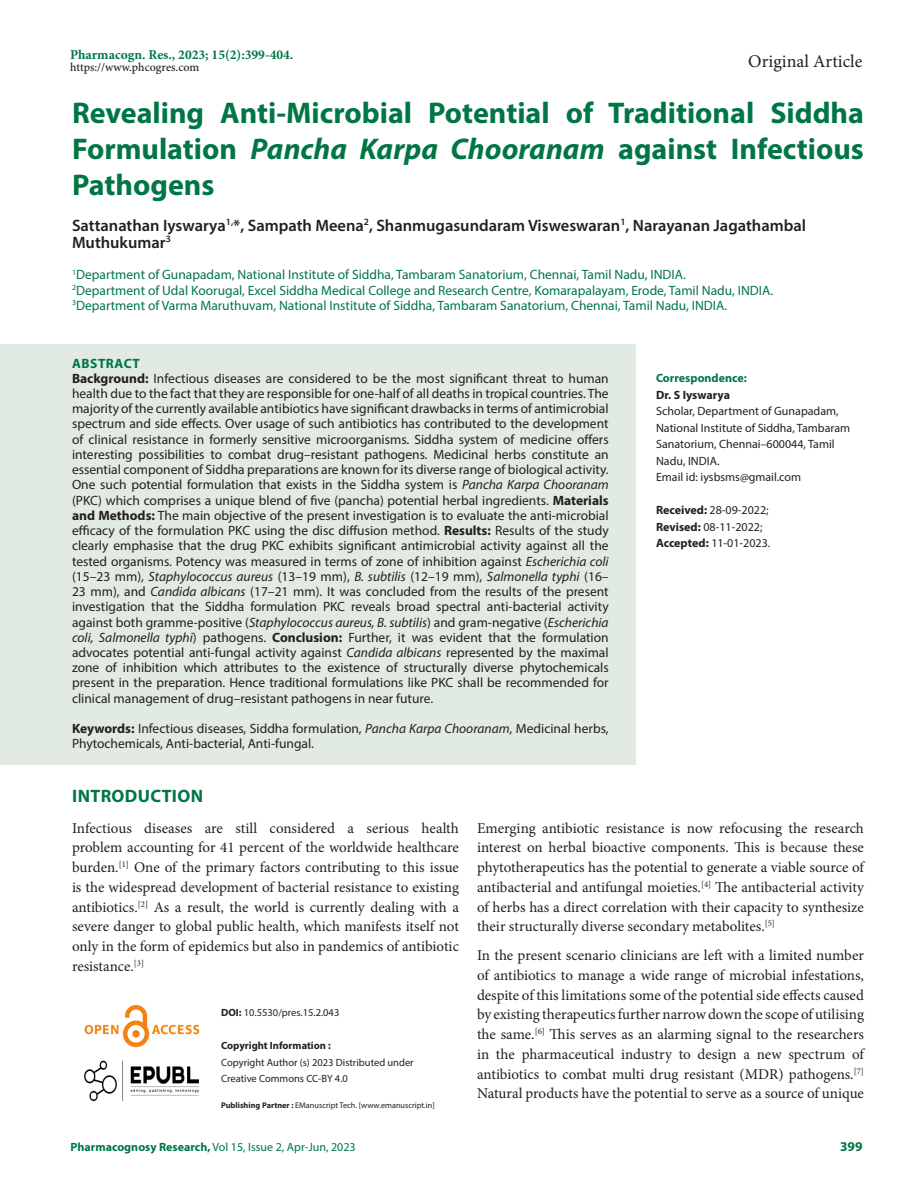
<style>
.page{position:relative;width:918px;height:1188px;background:#fff}
.page>*{position:absolute;margin:0;border:0;box-sizing:border-box;transform-origin:0 0}
.Art_Title{font:700 30px/36.3px "Myriad Pro";color:#007645;text-align:justify}
.t1{font:18px "Minion Pro";color:#231f20}
.Intro_head{font:700 18px "Myriad Pro";letter-spacing:.02em;color:#007645}
.Author_Names{font:600 16.5px/16.8px "Myriad Pro";color:#231f20}
.Body_text{font:15px/19.8px "Minion Pro";color:#231f20;text-align:justify}
.Body_text__FO{font:15px/19.8px "Minion Pro";color:#231f20;text-align:justify}
.Abstract_TXT{font:13.5px/15.3px "Myriad Pro";color:#231f20;text-align:justify}
.Author_Affiliations{font:13.5px "Myriad Pro";color:#007645}
.KY{font:13.5px/15.3px "Myriad Pro";color:#231f20}
.t2{font:700 13.5px "Minion Pro";color:#007645}
.ABS_Heading{font:700 13.5px "Myriad Pro";letter-spacing:.04em;color:#007645}
.Correspondence_AU_Af{font:12px/16.5px "Myriad Pro";color:#231f20}
.Journal_Dates{font:12px/16.5px "Myriad Pro";color:#231f20}
.t3{font:12px "Myriad Pro";color:#007645}
.t4{font:500 12px "Minion Pro";color:#231f20}
.Correspondence_AU_Af-2{font:700 12px "Myriad Pro";color:#007645}
.Correspondence_AU_Af-3{font:700 12px "Myriad Pro";color:#231f20}
.t5{font:10.5px/16.5px "Myriad Pro";color:#231f20}
.t6{font:700 10.5px "Myriad Pro";color:#231f20}
.t7{font:8.25px "Myriad Pro";color:#231f20}
.s1{font-style:italic}
.s2{font-weight:700}
</style>
<div class="page">
<img style="left:84px;top:1004px;width:116px;height:44px">
<img style="left:84px;top:1060px;width:115px;height:42px">
<div style="left:0;top:344px;width:636px;height:40px;background:#e1eae3"></div>
<div style="left:0;top:359px;width:636px;height:361px;background:#e1eae3"></div>
<div style="left:0;top:709px;width:636px;height:56px;background:#e1eae3"></div>
<p class="t2" style="left:70px;top:45px;width:225px">Pharmacogn. Res., 2023; 15(2):399-404.</p>
<p class="t4" style="left:70px;top:59px;width:131px">https://www.phcogres.com</p>
<h2 class="t1" style="left:748px;top:49px;width:116px">Original Article</h2>
<p class="Art_Title" style="left:72px;top:94px;width:793px">Revealing Anti-Microbial Potential of Traditional Siddha Formulation <span class="s1">Pancha Karpa Chooranam</span> against Infectious Pathogens</p>
<p class="Author_Names" style="left:72px;top:217px;width:735px">Sattanathan Iyswarya<sup>1,</sup>*, Sampath Meena<sup>2</sup>, Shanmugasundaram Visweswaran<sup>1</sup>, Narayanan Jagathambal<br>Muthukumar<sup>3</sup></p>
<p class="Author_Affiliations" style="left:72px;top:267px;width:615px"><sup>1</sup>Department of Gunapadam, National Institute of Siddha, Tambaram Sanatorium, Chennai, Tamil Nadu, INDIA.</p>
<p class="Author_Affiliations" style="left:72px;top:282px;width:703px"><sup>2</sup>Department of Udal Koorugal, Excel Siddha Medical College and Research Centre, Komarapalayam, Erode, Tamil Nadu, INDIA.</p>
<p class="Author_Affiliations" style="left:72px;top:297px;width:657px"><sup>3</sup>Department of Varma Maruthuvam, National Institute of Siddha, Tambaram Sanatorium, Chennai, Tamil Nadu, INDIA.</p>
<p class="ABS_Heading" style="left:72px;top:354px;width:69px">ABSTRACT</p>
<p class="Abstract_TXT" style="left:72px;top:370px;width:538px"><span class="s2">Background:</span> Infectious diseases are considered to be the most significant threat to human health due to the fact that they are responsible for one-half of all deaths in tropical countries. The majority of the currently available antibiotics have significant drawbacks in terms of antimicrobial spectrum and side effects. Over usage of such antibiotics has contributed to the development of clinical resistance in formerly sensitive microorganisms. Siddha system of medicine offers interesting possibilities to combat drug–resistant pathogens. Medicinal herbs constitute an essential component of Siddha preparations are known for its diverse range of biological activity.<br>One such potential formulation that exists in the Siddha system is <span class="s1">Pancha Karpa Chooranam </span>(PKC) which comprises a unique blend of five (pancha) potential herbal ingredients. <span class="s2">Materials and Methods:</span> The main objective of the present investigation is to evaluate the anti-microbial efficacy of the formulation PKC using the disc diffusion method. <span class="s2">Results:</span> Results of the study clearly emphasise that the drug PKC exhibits significant antimicrobial activity against all the tested organisms. Potency was measured in terms of zone of inhibition against <span class="s1">Escherichia coli </span>(15–23 mm), <span class="s1">Staphylococcus aureus</span> (13–19 mm), <span class="s1">B. subtilis</span> (12–19 mm), <span class="s1">Salmonella typhi</span> (16– 23 mm), and <span class="s1">Candida albicans</span> (17–21 mm). It was concluded from the results of the present investigation that the Siddha formulation PKC reveals broad spectral anti-bacterial activity against both gramme-positive (<span class="s1">Staphylococcus aureus, B. subtilis</span>) and gram-negative (<span class="s1">Escherichia coli, Salmonella typhi</span>) pathogens. <span class="s2">Conclusion:</span> Further, it was evident that the formulation advocates potential anti-fungal activity against <span class="s1">Candida albicans</span> represented by the maximal zone of inhibition which attributes to the existence of structurally diverse phytochemicals present in the preparation. Hence traditional formulations like PKC shall be recommended for clinical management of drug–resistant pathogens in near future.</p>
<p class="KY" style="left:72px;top:721px;width:538px"><span class="s2">Keywords:</span> Infectious diseases, Siddha formulation, <span class="s1">Pancha Karpa Chooranam</span>, Medicinal herbs,<br>Phytochemicals, Anti-bacterial, Anti-fungal.</p>
<p class="Intro_head" style="left:72px;top:785px;width:132px">INTRODUCTION</p>
<p class="Body_text__FO" style="left:72px;top:818px;width:389px">Infectious diseases are still considered a serious health problem accounting for 41 percent of the worldwide healthcare burden.<sup>[1]</sup> One of the primary factors contributing to this issue is the widespread development of bacterial resistance to existing antibiotics.<sup>[2]</sup> As a result, the world is currently dealing with a severe danger to global public health, which manifests itself not only in the form of epidemics but also in pandemics of antibiotic resistance.<sup>[3]</sup></p>
<p class="Body_text" style="left:477px;top:818px;width:389px">Emerging antibiotic resistance is now refocusing the research interest on herbal bioactive components. This is because these phytotherapeutics has the potential to generate a viable source of antibacterial and antifungal moieties.<sup>[4]</sup> The antibacterial activity of herbs has a direct correlation with their capacity to synthesize their structurally diverse secondary metabolites.<sup>[5]</sup></p>
<p class="Correspondence_AU_Af-2" style="left:656px;top:370px;width:92px">Correspondence:</p>
<p class="Correspondence_AU_Af-3" style="left:656px;top:387px;width:76px">Dr. S Iyswarya</p>
<p class="Correspondence_AU_Af" style="left:656px;top:403px;width:196px">Scholar, Department of Gunapadam,<br>National Institute of Siddha, Tambaram<br>Sanatorium, Chennai–600044, Tamil<br>Nadu, INDIA.</p>
<p class="Correspondence_AU_Af" style="left:656px;top:469px;width:147px">Email id: iysbsms@gmail.com</p>
<p class="Journal_Dates" style="left:656px;top:502px;width:116px"><span class="s2">Received:</span> 28-09-2022;<br><span class="s2">Revised:</span> 08-11-2022;<br><span class="s2">Accepted:</span> 11-01-2023.</p>
<p class="Body_text" style="left:477px;top:945px;width:389px">In the present scenario clinicians are left with a limited number of antibiotics to manage a wide range of microbial infestations, despite of this limitations some of the potential side effects caused by existing therapeutics further narrow down the scope of utilising the same.<sup>[6]</sup> This serves as an alarming signal to the researchers in the pharmaceutical industry to design a new spectrum of antibiotics to combat multi drug resistant (MDR) pathogens.<sup>[7] </sup>Natural products have the potential to serve as a source of unique</p>
<p class="t5" style="left:221px;top:1004px;width:120px"><span class="s2">DOI:</span> 10.5530/pres.15.2.043</p>
<p class="t6" style="left:221px;top:1039px;width:111px">Copyright Information :</p>
<p class="t5" style="left:221px;top:1054px;width:194px">Copyright Author (s) 2023 Distributed under<br>Creative Commons CC-BY 4.0</p>
<p class="t7" style="left:221px;top:1100px;width:215px"><span class="s2">Publishing Partner :</span> EManuscript Tech. [www.emanuscript.in]</p>
<p class="t3" style="left:70px;top:1139px;width:287px"><span class="s2">Pharmacognosy Research,</span> Vol 15, Issue 2, Apr-Jun, 2023</p>
<p class="ABS_Heading" style="left:840px;top:1137px;width:24px">399</p>
</div>
